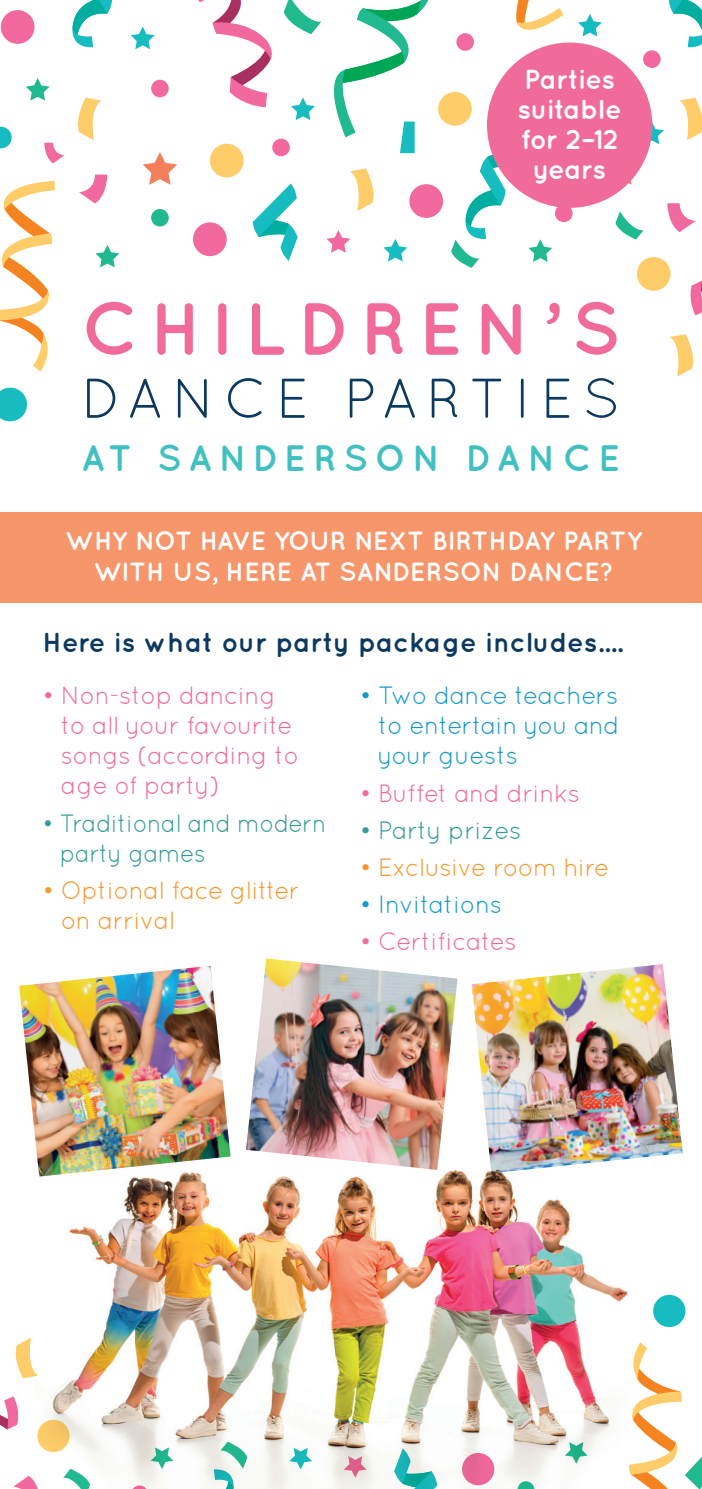
<style>
.page{position:relative;width:702px;height:1489px;background:#fff}
.page>*{position:absolute;margin:0;border:0;box-sizing:border-box;transform-origin:0 0}
.t1{font:700 73.5px "Quicksand";letter-spacing:.16em;color:#f16b9a}
.t2{font:56px "Quicksand";letter-spacing:.16em;color:#0c395f}
.t3{font:700 36.75px "Quicksand";letter-spacing:.19em;color:#41c0c2}
.t4{font:700 27.5px "Quicksand";color:#0c395f}
.t5{font:700 27.5px/30.2px "Quicksand";letter-spacing:-.02em;color:#fff;text-align:center}
.t6{font:700 26.25px/31.5px "Quicksand";letter-spacing:-.015em;color:#fff;text-align:center}
.t7{font:25px/30px "Quicksand";letter-spacing:-.02em;color:#f16b9a}
.t8{font:25px/30px "Quicksand";letter-spacing:-.02em;color:#139bcc;text-align:justify}
.t9{font:25px/30px "Quicksand";letter-spacing:-.02em;color:#f7982c}
.t10{font:25px/30px "Quicksand";letter-spacing:-.02em;color:#329b9a;scale:.95 1}
.t11{font:25px "Quicksand";letter-spacing:-.02em;color:#329b9a}
</style>
<div class="page">
<div style="left:0;top:512px;width:702px;height:90px;background:#f7956b"></div>
<svg style="left:198px;top:0;width:74px;height:107px"></svg>
<svg style="left:79px;top:175px;width:28px;height:28px"></svg>
<svg style="left:77px;top:98px;width:24px;height:42px"></svg>
<div style="left:1px;top:10px;width:34px;height:34px;background:#f1699e;border-radius:50%"></div>
<div style="left:643px;top:50px;width:17px;height:18px;background:#f1699e;border-radius:50%"></div>
<div style="left:555px;top:204px;width:17px;height:18px;background:#f1699e;border-radius:50%"></div>
<div style="left:456px;top:33px;width:18px;height:18px;background:#f1699e;border-radius:50%"></div>
<div style="left:272px;top:139px;width:18px;height:17px;background:#f1699e;border-radius:50%"></div>
<div style="left:151px;top:209px;width:18px;height:17px;background:#21b990;border-radius:50%"></div>
<div style="left:151px;top:80px;width:18px;height:17px;background:#f1699e;border-radius:50%"></div>
<svg style="left:0;top:127px;width:12px;height:21px"></svg>
<div style="left:210px;top:144px;width:33px;height:33px;background:#fecd69;border-radius:50%"></div>
<svg style="left:26px;top:78px;width:24px;height:23px"></svg>
<svg style="left:95px;top:245px;width:24px;height:22px"></svg>
<svg style="left:578px;top:14px;width:23px;height:22px"></svg>
<svg style="left:326px;top:230px;width:24px;height:23px"></svg>
<svg style="left:383px;top:239px;width:24px;height:22px"></svg>
<svg style="left:650px;top:122px;width:13px;height:22px"></svg>
<svg style="left:131px;top:27px;width:24px;height:22px"></svg>
<svg style="left:143px;top:152px;width:34px;height:33px"></svg>
<svg style="left:72px;top:0;width:40px;height:48px"></svg>
<svg style="left:690px;top:280px;width:12px;height:35px"></svg>
<svg style="left:0;top:181px;width:55px;height:190px"></svg>
<svg style="left:667px;top:203px;width:28px;height:29px"></svg>
<svg style="left:44px;top:143px;width:21px;height:20px"></svg>
<svg style="left:615px;top:211px;width:28px;height:28px"></svg>
<svg style="left:451px;top:88px;width:101px;height:180px"></svg>
<svg style="left:350px;top:168px;width:24px;height:43px"></svg>
<svg style="left:679px;top:98px;width:23px;height:42px"></svg>
<svg style="left:670px;top:334px;width:24px;height:42px"></svg>
<div style="left:409px;top:184px;width:34px;height:34px;background:#f1699e;border-radius:50%"></div>
<div style="left:193px;top:222px;width:34px;height:34px;background:#f1699e;border-radius:50%"></div>
<svg style="left:0;top:387px;width:27px;height:34px"></svg>
<div style="left:636px;top:257px;width:34px;height:34px;background:#fecd69;border-radius:50%"></div>
<div style="left:438px;top:92px;width:34px;height:34px;background:#fecd69;border-radius:50%"></div>
<svg style="left:627px;top:172px;width:11px;height:13px"></svg>
<svg style="left:253px;top:183px;width:44px;height:78px"></svg>
<svg style="left:668px;top:0;width:34px;height:48px"></svg>
<svg style="left:284px;top:0;width:145px;height:153px"></svg>
<svg style="left:516px;top:0;width:47px;height:44px"></svg>
<svg style="left:0;top:1396px;width:19px;height:33px"></svg>
<svg style="left:656px;top:1382px;width:46px;height:106px"></svg>
<svg style="left:13px;top:1476px;width:22px;height:12px"></svg>
<svg style="left:15px;top:1337px;width:20px;height:41px"></svg>
<div style="left:653px;top:1294px;width:32px;height:32px;background:#17bcc1;border-radius:50%"></div>
<img style="left:19px;top:965px;width:210px;height:172px">
<img style="left:471px;top:964px;width:211px;height:192px">
<img style="left:247px;top:958px;width:210px;height:179px">
<img style="left:35px;top:1137px;width:621px;height:351px">
<div style="left:487px;top:43px;width:165px;height:165px;background:#f16b9a;border-radius:50%"></div>
<p class="t5" style="left:517px;top:63px;width:106px">Parties suitable for 2–12 years</p>
<p class="t1" style="left:81px;top:285px;width:540px">CHILDREN’S</p>
<p class="t2" style="left:81px;top:366px;width:540px">DANCE PARTIES</p>
<p class="t3" style="left:81px;top:436px;width:540px">AT SANDERSON DANCE</p>
<p class="t6" style="left:65px;top:524px;width:578px">WHY NOT HAVE YOUR NEXT BIRTHDAY PARTY<br>WITH US, HERE AT SANDERSON DANCE?</p>
<p class="t4" style="left:43px;top:625px;width:581px">Here is what our party package includes....</p>
<p class="t7" style="left:61px;top:680px;width:240px;text-indent:-18px">• Non-stop dancing to all your favourite songs (according to age of party)</p>
<p class="t10" style="left:60px;top:807px;width:282px;text-indent:-17px">• Traditional and modern party games</p>
<p class="t9" style="left:61px;top:874px;width:240px;text-indent:-18px">• Optional face glitter on arrival</p>
<p class="t8" style="left:378px;top:680px;width:243px;text-indent:-18px">• Two dance teachers to entertain you and your guests</p>
<p class="t7" style="left:360px;top:777px;width:222px">• Buffet and drinks</p>
<p class="t11" style="left:360px;top:815px;width:163px">• Party prizes</p>
<p class="t9" style="left:360px;top:851px;width:251px">• Exclusive room hire</p>
<p class="t8" style="left:360px;top:888px;width:144px">• Invitations</p>
<p class="t7" style="left:360px;top:926px;width:158px">• Certificates</p>
</div>
